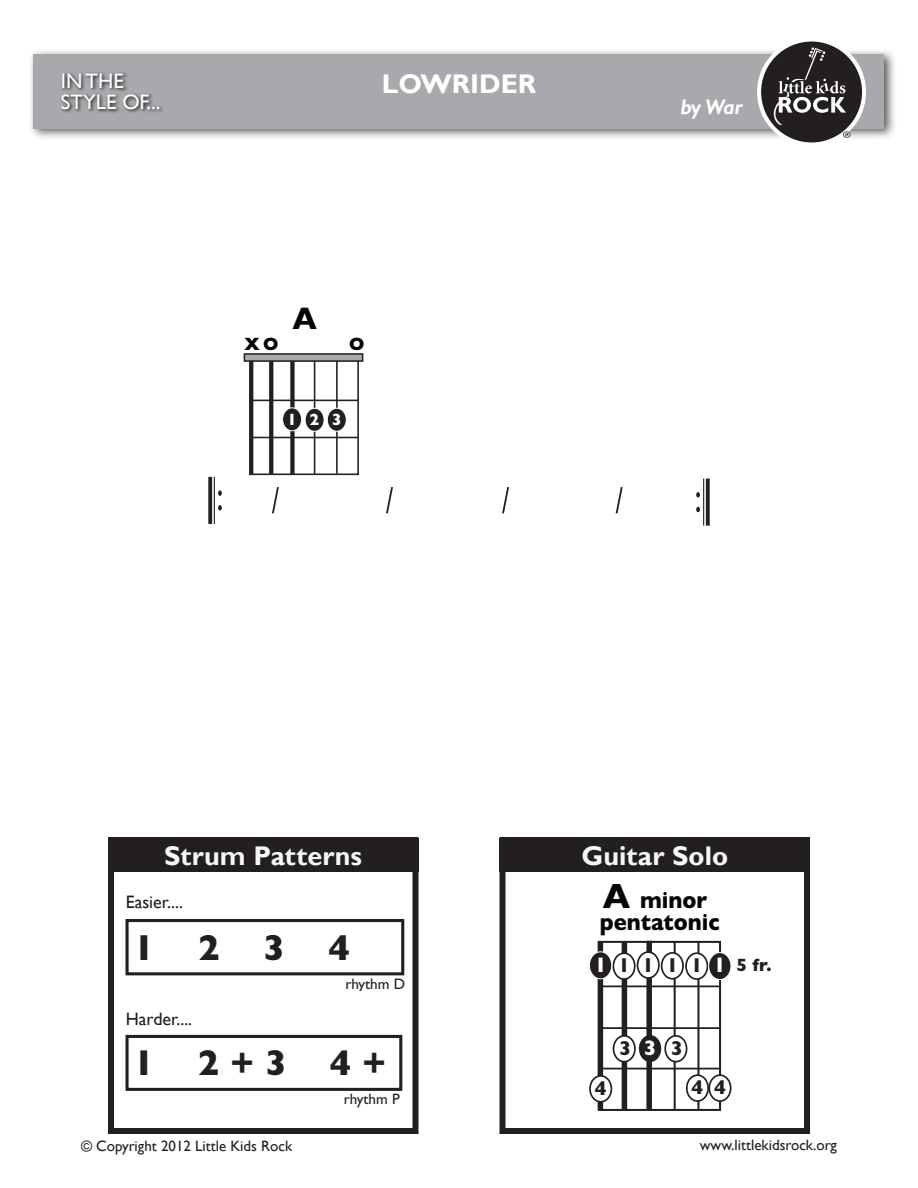
<style>
.page{position:relative;width:918px;height:1188px;background:#fff}
.page>*{position:absolute;margin:0;border:0;box-sizing:border-box;transform-origin:0 0}
.t1{font:700 36.6px "Gill Sans";color:#231f20}
.t2{font:700 36.3px "Gill Sans";color:#231f20}
.t3{font:700 31.5px "Gill Sans";color:#050504;scale:.93 1}
.t4{font:700 27px "Gill Sans";color:#f5f7f7}
.White_Song_Title{font:700 27px "Gill Sans";color:#fff}
.t5{font:700 23.55px/21.9px "Gill Sans";color:#050504;scale:.93 1}
.t6{font:700 21.3px "Gill Sans";color:#fff}
.t7{font:21px/21px "Gill Sans";color:#fff}
.White_Artist{font:italic 700 21px "Gill Sans";color:#fff}
.t8{font:700 20.25px "Gill Sans";color:#231f20}
._12pt_Reg_left_box{font:18px "Gill Sans";color:#231f20}
.t9{font:700 18px "Gill Sans";color:#231f20}
.t10{font:700 18px "Gill Sans";color:#050504}
.t11{font:700 16.5px "Gill Sans";color:#fff}
.t12{font:15.3px "Gill Sans";color:#231f20}
.t13{font:15.15px "Gill Sans";color:#231f20}
.t14{font:15px "Gill Sans";color:#231f20}
.s1{font-size:35.4px}
.s2{font-size:21.3px;color:#fff}
</style>
<div class="page">
<div style="left:28px;top:48px;width:869px;height:93px;background:#231f20;opacity:.75"></div>
<div style="left:34px;top:54px;width:850px;height:74px;background:#a8a9ad"></div>
<svg style="left:61px;top:72px;width:102px;height:41px"></svg>
<svg style="left:757px;top:38px;width:109px;height:108px"></svg>
<div style="left:761px;top:42px;width:101px;height:100px;background:#231f20;border-radius:50%"></div>
<svg style="left:773px;top:47px;width:73px;height:78px"></svg>
<svg style="left:843px;top:131px;width:8px;height:7px"></svg>
<div style="left:500px;top:837px;width:310px;height:297px;border:6px solid #231f20"></div>
<div style="left:500px;top:838px;width:310px;height:34px;background:#231f20"></div>
<div style="left:108px;top:837px;width:310px;height:297px;border:6px solid #231f20"></div>
<div style="left:108px;top:838px;width:310px;height:34px;background:#231f20"></div>
<svg style="left:272px;top:487px;width:7px;height:26px"></svg>
<svg style="left:386px;top:487px;width:7px;height:26px"></svg>
<svg style="left:502px;top:487px;width:7px;height:26px"></svg>
<svg style="left:616px;top:487px;width:7px;height:26px"></svg>
<hr style="left:214px;top:477px;width:1px;height:47px;background:#231f20">
<svg style="left:208px;top:477px;width:4px;height:47px"></svg>
<svg style="left:218px;top:490px;width:4px;height:6px"></svg>
<svg style="left:218px;top:505px;width:4px;height:6px"></svg>
<hr style="left:703px;top:479px;width:1px;height:47px;background:#231f20">
<svg style="left:706px;top:479px;width:4px;height:47px"></svg>
<svg style="left:696px;top:492px;width:4px;height:6px"></svg>
<svg style="left:696px;top:507px;width:4px;height:5px"></svg>
<div style="left:126px;top:1035px;width:276px;height:56px;border:3px solid #231f20"></div>
<div style="left:126px;top:919px;width:278px;height:56px;border:3px solid #231f20"></div>
<div style="left:250px;top:360px;width:109px;height:115px;border:2px solid #231f20"></div>
<svg style="left:269px;top:362px;width:4px;height:112px"></svg>
<hr style="left:314px;top:360px;width:1px;height:114px;background:#231f20">
<hr style="left:336px;top:361px;width:2px;height:113px;background:#231f20">
<hr style="left:249px;top:360px;width:4px;height:115px;background:#231f20">
<div style="left:290px;top:360px;width:5px;height:114px;background:#231f20"></div>
<hr style="left:252px;top:400px;width:106px;height:1px;background:#231f20">
<hr style="left:251px;top:437px;width:107px;height:1px;background:#231f20">
<div style="left:305px;top:408px;width:19px;height:23px;background:#231f20;border-radius:50%"></div>
<div style="left:305px;top:408px;width:19px;height:24px;border:1px solid #fff;border-radius:50%"></div>
<div style="left:327px;top:408px;width:19px;height:23px;background:#231f20;border-radius:50%"></div>
<div style="left:327px;top:408px;width:20px;height:24px;border:1px solid #fff;border-radius:50%"></div>
<div style="left:244px;top:353px;width:119px;height:9px;background:#a8a9ad;border:2px solid #231f20"></div>
<div style="left:283px;top:408px;width:19px;height:23px;background:#231f20;border-radius:50%"></div>
<div style="left:282px;top:407px;width:20px;height:24px;border:1px solid #fff;border-radius:50%"></div>
<div style="left:598px;top:941px;width:123px;height:170px;border:2px solid #231f20"></div>
<div style="left:622px;top:942px;width:5px;height:167px;background:#231f20"></div>
<hr style="left:674px;top:941px;width:2px;height:169px;background:#231f20">
<hr style="left:697px;top:942px;width:2px;height:167px;background:#231f20">
<div style="left:598px;top:941px;width:5px;height:169px;background:#231f20"></div>
<div style="left:646px;top:941px;width:6px;height:169px;background:#231f20"></div>
<hr style="left:601px;top:986px;width:120px;height:1px;background:#231f20">
<hr style="left:600px;top:1027px;width:120px;height:2px;background:#231f20">
<hr style="left:600px;top:1068px;width:120px;height:1px;background:#231f20">
<div style="left:665px;top:1036px;width:22px;height:26px;background:#fff;border-radius:50%"></div>
<div style="left:664px;top:1035px;width:23px;height:28px;border:2px solid #231f20;border-radius:50%"></div>
<div style="left:613px;top:953px;width:22px;height:26px;background:#fff;border-radius:50%"></div>
<div style="left:613px;top:952px;width:23px;height:28px;border:2px solid #231f20;border-radius:50%"></div>
<div style="left:614px;top:1036px;width:21px;height:26px;background:#fff;border-radius:50%"></div>
<div style="left:613px;top:1035px;width:23px;height:28px;border:2px solid #231f20;border-radius:50%"></div>
<div style="left:638px;top:952px;width:21px;height:26px;background:#fff;border-radius:50%"></div>
<div style="left:637px;top:951px;width:23px;height:28px;border:2px solid #231f20;border-radius:50%"></div>
<div style="left:687px;top:1075px;width:21px;height:26px;background:#fff;border-radius:50%"></div>
<div style="left:686px;top:1074px;width:23px;height:28px;border:2px solid #231f20;border-radius:50%"></div>
<div style="left:686px;top:953px;width:21px;height:26px;background:#fff;border-radius:50%"></div>
<div style="left:685px;top:952px;width:23px;height:28px;border:2px solid #231f20;border-radius:50%"></div>
<div style="left:662px;top:953px;width:21px;height:26px;background:#fff;border-radius:50%"></div>
<div style="left:661px;top:952px;width:23px;height:28px;border:2px solid #231f20;border-radius:50%"></div>
<div style="left:589px;top:952px;width:23px;height:27px;background:#231f20;border-radius:50%"></div>
<div style="left:589px;top:951px;width:23px;height:28px;border:1px solid #fff;border-radius:50%"></div>
<div style="left:709px;top:953px;width:22px;height:27px;background:#231f20;border-radius:50%"></div>
<div style="left:708px;top:952px;width:23px;height:28px;border:1px solid #fff;border-radius:50%"></div>
<div style="left:590px;top:1076px;width:21px;height:26px;background:#fff;border-radius:50%"></div>
<div style="left:589px;top:1075px;width:23px;height:28px;border:2px solid #231f20;border-radius:50%"></div>
<div style="left:709px;top:1075px;width:22px;height:26px;background:#fff;border-radius:50%"></div>
<div style="left:708px;top:1074px;width:23px;height:28px;border:2px solid #231f20;border-radius:50%"></div>
<div style="left:639px;top:1035px;width:22px;height:27px;background:#231f20;border-radius:50%"></div>
<h3 class="t7" style="left:61px;top:71px;width:91px">IN THE<br>STYLE OF...</h3>
<p class="White_Song_Title" style="left:382px;top:68px;width:156px">LOWRIDER</p>
<p class="t3" style="left:293px;top:300px;width:28px">A</p>
<p class="t10" style="left:245px;top:333px;width:36px">XO</p>
<p class="t10" style="left:349px;top:333px;width:17px">O</p>
<p class="t11" style="left:287px;top:409px;width:11px">1</p>
<p class="t11" style="left:310px;top:410px;width:33px">2 3</p>
<p class="White_Artist" style="left:680px;top:95px;width:64px">by War</p>
<p class="t4" style="left:164px;top:839px;width:199px">Strum Patterns</p>
<p class="t4" style="left:581px;top:839px;width:148px">Guitar Solo</p>
<p class="_12pt_Reg_left_box" style="left:126px;top:892px;width:47px">Easier....</p>
<p class="t1" style="left:133px;top:926px;width:219px">1 2 3 4</p>
<p class="t12" style="left:345px;top:974px;width:61px">rhythm D</p>
<p class="_12pt_Reg_left_box" style="left:126px;top:1008px;width:56px">Harder....</p>
<p class="t2" style="left:133px;top:1042px;width:255px">1 2 + 3 4 +</p>
<p class="t13" style="left:344px;top:1090px;width:57px">rhythm P</p>
<p class="t5" style="left:600px;top:889px;width:130px"><span class="s1">A</span> minor pentatonic</p>
<p class="t6" style="left:594px;top:952px;width:14px">1</p>
<p class="t8" style="left:666px;top:953px;width:61px">11<span class="s2">1</span></p>
<p class="t8" style="left:642px;top:953px;width:13px">1</p>
<p class="t8" style="left:618px;top:953px;width:13px">1</p>
<p class="t8" style="left:619px;top:1036px;width:13px">3</p>
<p class="t6" style="left:644px;top:1035px;width:14px">3</p>
<p class="t8" style="left:671px;top:1036px;width:13px">3</p>
<p class="t8" style="left:595px;top:1076px;width:13px">4</p>
<p class="t8" style="left:714px;top:1075px;width:13px">4</p>
<p class="t8" style="left:692px;top:1075px;width:13px">4</p>
<p class="t9" style="left:736px;top:955px;width:37px">5 fr.</p>
<p class="t14" style="left:81px;top:1137px;width:213px">© Copyright 2012 Little Kids Rock</p>
<p class="t14" style="left:700px;top:1137px;width:139px">www.littlekidsrock.org</p>
</div>
